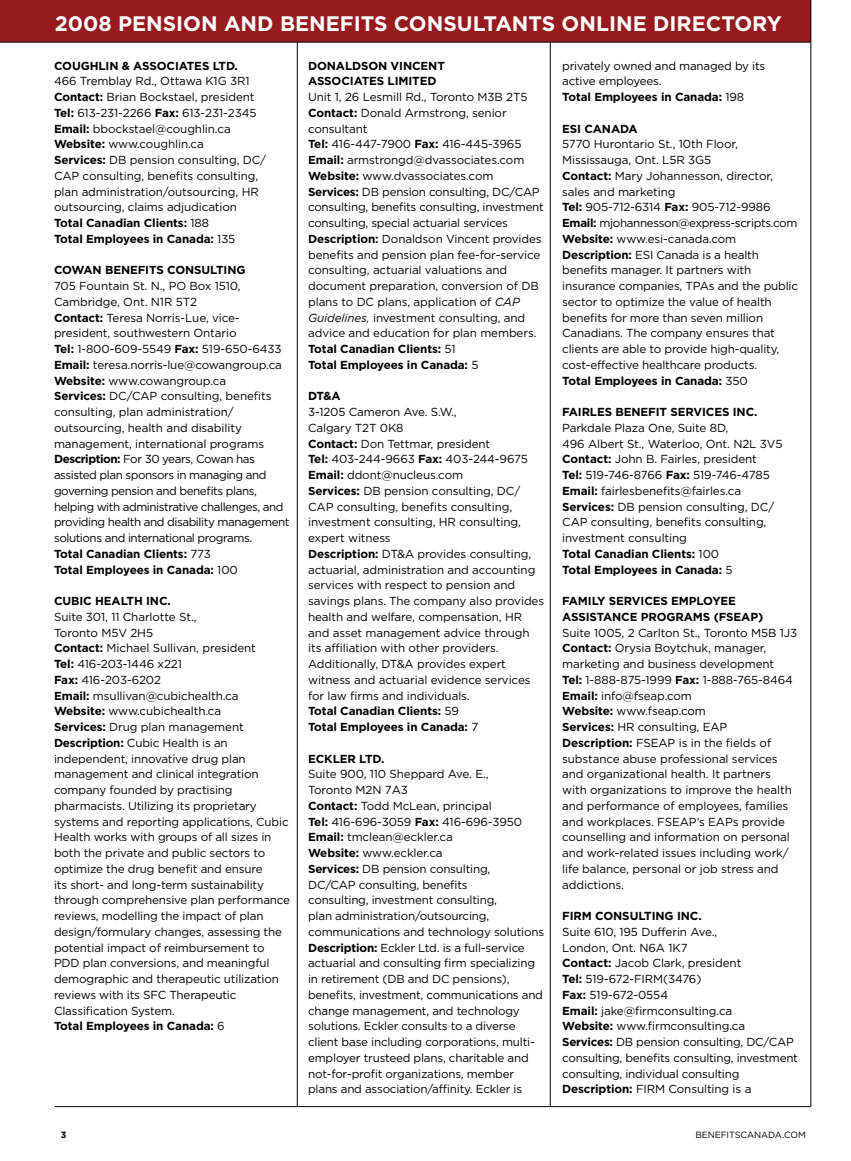
<style>
.page{position:relative;width:851px;height:1161px;background:#fff}
.page>*{position:absolute;margin:0;border:0;box-sizing:border-box;transform-origin:0 0}
.t1{font:700 21px "Gotham";color:#fff}
.t2{font:11.7px/15.8px "Gotham";letter-spacing:-.015em;color:#000}
.t3{font:700 11.7px/15.8px "Gotham";letter-spacing:-.01em;color:#000}
.t4{font:9px "Gotham";letter-spacing:-.015em;color:#000}
.s1{font-weight:700}
.s2{font-style:italic}
</style>
<div class="page">
<div style="left:0;top:0;width:810px;height:42px;background:#971b1e"></div>
<hr style="left:54px;top:1106px;width:756px;height:1px;background:#000">
<hr style="left:810px;top:0;width:1px;height:1107px;background:#000">
<hr style="left:0;top:42px;width:810px;height:1px;background:#000">
<hr style="left:297px;top:42px;width:1px;height:1065px;background:#000">
<hr style="left:550px;top:42px;width:1px;height:1065px;background:#000">
<h1 class="t1" style="left:55px;top:12px;width:728px">2008 pension and benefits Consultants online directory</h1>
<p class="t3" style="left:54px;top:57px;width:185px">Coughlin &amp; Associates Ltd.</p>
<p class="t2" style="left:54px;top:73px;width:214px">466 Tremblay Rd., Ottawa K1G 3R1<br><span class="s1">Contact:</span> Brian Bockstael, president <span class="s1">Tel:</span> 613-231-2266 <span class="s1">Fax:</span> 613-231-2345<br><span class="s1">Email:</span> bbockstael@coughlin.ca <span class="s1">Website:</span> www.coughlin.ca<br><span class="s1">Services:</span> DB pension consulting, DC/ CAP consulting, benefits consulting, plan administration/outsourcing, HR outsourcing, claims adjudication <span class="s1">Total Canadian Clients:</span> 188<br><span class="s1">Total Employees in Canada:</span> 135</p>
<p class="t3" style="left:54px;top:262px;width:193px">Cowan Benefits Consulting</p>
<p class="t2" style="left:54px;top:278px;width:237px">705 Fountain St. N ., PO Box 1510, Cambridge, Ont. N1R 5T2<br><span class="s1">Contact:</span> Teresa N orris-Lue, vice&shy;president, southwestern Ontario<br><span class="s1">Tel:</span> 1-800-609-5549 <span class="s1">Fax:</span> 519-650-6433<br><span class="s1">Email:</span> teresa.norris-lue@cowangroup.ca <span class="s1">Website:</span> www.cowangroup.ca<br><span class="s1">Services:</span> DC/CAP consulting, benefits consulting, plan administration/ outsourcing, health and disability management, international programs <span class="s1">Description:</span> For 30 years, Cowan has assisted plan sponsors in managing and governing pension and benefits plans, helping with administrative challenges, and providing health and disability management solutions and international programs.<br><span class="s1">Total Canadian Clients:</span> 773<br><span class="s1">Total Employees in Canada:</span> 100</p>
<p class="t3" style="left:54px;top:593px;width:118px">Cubic H ealth I nc.</p>
<p class="t2" style="left:54px;top:609px;width:237px">Suite 301, 11 Charlotte St.,<br>Toronto M5V 2H5<br><span class="s1">Contact:</span> M ichael Sullivan, president<br><span class="s1">Tel:</span> 416-203-1446 x221<br><span class="s1">Fax:</span> 416-203-6202<br><span class="s1">Email:</span> msullivan@cubichealth.ca <span class="s1">Website:</span> www.cubichealth.ca<br><span class="s1">Services:</span> Drug plan management <span class="s1">Description:</span> Cubic Health is an independent, innovative drug plan management and clinical integration company founded by practising pharmacists. Utilizing its proprietary systems and reporting applications, Cubic Health works with groups of all sizes in both the private and public sectors to optimize the drug benefit and ensure<br>its short- and long-term sustainability through comprehensive plan performance reviews, modelling the impact of plan design/formulary changes, assessing the potential impact of reimbursement to<br>PDD plan conversions, and meaningful demographic and therapeutic utilization reviews with its SFC</p>
<p class="t2" style="left:54px;top:987px;width:184px;text-indent:115px">Therapeutic<br>Classification System.<br><span class="s1">Total Employees in Canada:</span> 6</p>
<p class="t3" style="left:308px;top:57px;width:138px">Donaldson Vincent<br>Associates Lim ited</p>
<p class="t2" style="left:308px;top:89px;width:237px">Unit 1, 26 Lesmill Rd., Toronto M3B 2T5<br><span class="s1">Contact:</span> Donald Armstrong, senior consultant<br><span class="s1">Tel:</span> 416-447-7900 <span class="s1">Fax:</span> 416-445-3965<br><span class="s1">Email:</span> armstrongd@dvassociates.com <span class="s1">Website:</span> www.dvassociates.com <span class="s1">Services:</span> DB pension consulting, DC/CAP consulting, benefits consulting, investment consulting, special actuarial services <span class="s1">Description:</span> Donaldson Vincent provides benefits and pension plan fee-for-service consulting, actuarial valuations and document preparation, conversion of DB plans to DC plans, application of <span class="s2">CAP Guidelines,</span> investment consulting, and advice and education for plan members.<br><span class="s1">Total Canadian Clients:</span> 51<br><span class="s1">Total Employees in Canada:</span> 5</p>
<p class="t3" style="left:308px;top:388px;width:34px">DT&amp;A</p>
<p class="t2" style="left:308px;top:404px;width:237px">3-1205 Cameron Ave. S.W.,<br>Calgary T2T 0K8<br><span class="s1">Contact:</span> Don Tettmar, president<br><span class="s1">Tel:</span> 403-244-9663 <span class="s1">Fax:</span> 403-244-9675<br><span class="s1">Email:</span> ddont@nucleus.com<br><span class="s1">Services:</span> DB pension consulting, DC/ CAP consulting, benefits consulting, investment consulting, HR consulting, expert witness<br><span class="s1">Description:</span> DT&amp;A provides consulting, actuarial, administration and accounting services with respect to pension and savings plans. The company also provides health and welfare, compensation, HR and asset management advice through its affiliation with other providers.<br>Additionally, DT&amp;A provides expert witness and actuarial evidence services for law firms and individuals.<br><span class="s1">Total Canadian Clients:</span> 59<br><span class="s1">Total Employees in Canada:</span> 7</p>
<p class="t3" style="left:308px;top:750px;width:78px">Eckler Ltd.</p>
<p class="t2" style="left:308px;top:766px;width:237px">Suite 900, 110 Sheppard Ave. E.,<br>Toronto M 2N 7A3<br><span class="s1">Contact:</span> Todd M cLean, principal<br><span class="s1">Tel:</span> 416-696-3059 <span class="s1">Fax:</span> 416-696-3950<br><span class="s1">Email:</span> tmclean@eckler.ca<br><span class="s1">Website:</span> www.eckler.ca<br><span class="s1">Services:</span> DB pension consulting,<br>DC/CAP consulting, benefits<br>consulting, investment consulting,<br>plan administration/outsourcing, communications and technology solutions <span class="s1">Description:</span> Eckler Ltd. is a full-service actuarial and consulting firm specializing in retirement (DB and DC pensions), benefits, investment, communications and change management, and technology solutions. Eckler consults to a diverse client base including corporations, multi&shy;employer trusteed plans, charitable and not-for-profit organizations, member plans and association/affinity. Eckler is</p>
<p class="t2" style="left:562px;top:57px;width:204px">privately owned and managed by its active employees.<br><span class="s1">Total Employees in Canada:</span> 198</p>
<p class="t3" style="left:562px;top:120px;width:7px">ESI</p>
<p class="t3" style="left:584px;top:120px;width:55px">Canada</p>
<p class="t2" style="left:562px;top:136px;width:237px">5770 Hurontario St., 10th Floor,<br>M ississauga, Ont. L5R 3G5<br><span class="s1">Contact:</span> M ary Johannesson, director, sales and marketing<br><span class="s1">Tel:</span> 905-712-6314 <span class="s1">Fax:</span> 905-712-9986<br><span class="s1">Email:</span> mjohannesson@express-scripts.com<br><span class="s1">Website:</span> www.esi-canada.com<br><span class="s1">Description:</span> ESI</p>
<p class="t2" style="left:562px;top:246px;width:237px;text-indent:94px">Canada is a health benefits manager. It partners with insurance companies, TPAs and the public sector to optimize the value of health benefits for more than seven million Canadians. The company ensures that clients are able to provide high-quality, cost-effective healthcare products.<br><span class="s1">Total Employees in Canada:</span> 350</p>
<p class="t3" style="left:562px;top:404px;width:197px">Fairles Benefit Services I nc.</p>
<p class="t2" style="left:562px;top:420px;width:222px">Parkdale Plaza One, Suite 8D,<br>496 Albert St., Waterloo, Ont. N2L 3V5<br><span class="s1">Contact:</span> John B. Fairles, president<br><span class="s1">Tel:</span> 519-746-8766 <span class="s1">Fax:</span> 519-746-4785<br><span class="s1">Email:</span> fairlesbenefits@fairles.ca <span class="s1">Services:</span> DB pension consulting, DC/ CAP consulting, benefits consulting, investment consulting<br><span class="s1">Total Canadian Clients:</span> 100<br><span class="s1">Total Employees in Canada:</span> 5</p>
<p class="t3" style="left:562px;top:593px;width:175px">Fam ily Services Em ployee<br>Assistance Programs (FSEAP</p>
<p class="t3" style="left:758px;top:609px;width:7px">)</p>
<p class="t2" style="left:562px;top:625px;width:236px">Suite 1005, 2 Carlton St., Toronto M5B 1J3<br><span class="s1">Contact:</span> Orysia Boytchuk, manager, marketing and business development<br><span class="s1">Tel:</span> 1-888-875-1999 <span class="s1">Fax:</span> 1-888-765-8464<br><span class="s1">Email:</span> info@fseap.com<br><span class="s1">Website:</span> www.fseap.com<br><span class="s1">Services:</span> HR consulting, EAP<br><span class="s1">Description:</span> FSEA</p>
<p class="t2" style="left:562px;top:735px;width:231px;text-indent:105px">P is in the fields of substance abuse professional services and organizational health. It partners with organizations to improve the health and performance of employees, families and workplaces. FSEA</p>
<p class="t2" style="left:562px;top:813px;width:229px;text-indent:127px">P’s EAPs provide counselling and information on personal and work-related issues including work/ life balance, personal or job stress and addictions.</p>
<p class="t3" style="left:562px;top:908px;width:141px">FIRM Consulting I nc.</p>
<p class="t2" style="left:562px;top:924px;width:237px">Suite 610, 195 Dufferin Ave.,<br>London, Ont. N6A 1K7<br><span class="s1">Contact:</span> Jacob Clark, president<br><span class="s1">Tel:</span> 519-672-FI RM (3476)<br><span class="s1">Fax:</span> 519-672-0554<br><span class="s1">Email:</span> jake@firmconsulting.ca<br><span class="s1">Website:</span> www.firmconsulting.ca<br><span class="s1">Services:</span> DB pension consulting, DC/CAP consulting, benefits consulting, investment consulting, individual consulting<br><span class="s1">Description:</span> FI RM Consulting is a</p>
<p class="t4" style="left:695px;top:1130px;width:112px">benefitscanada.com</p>
</div>
